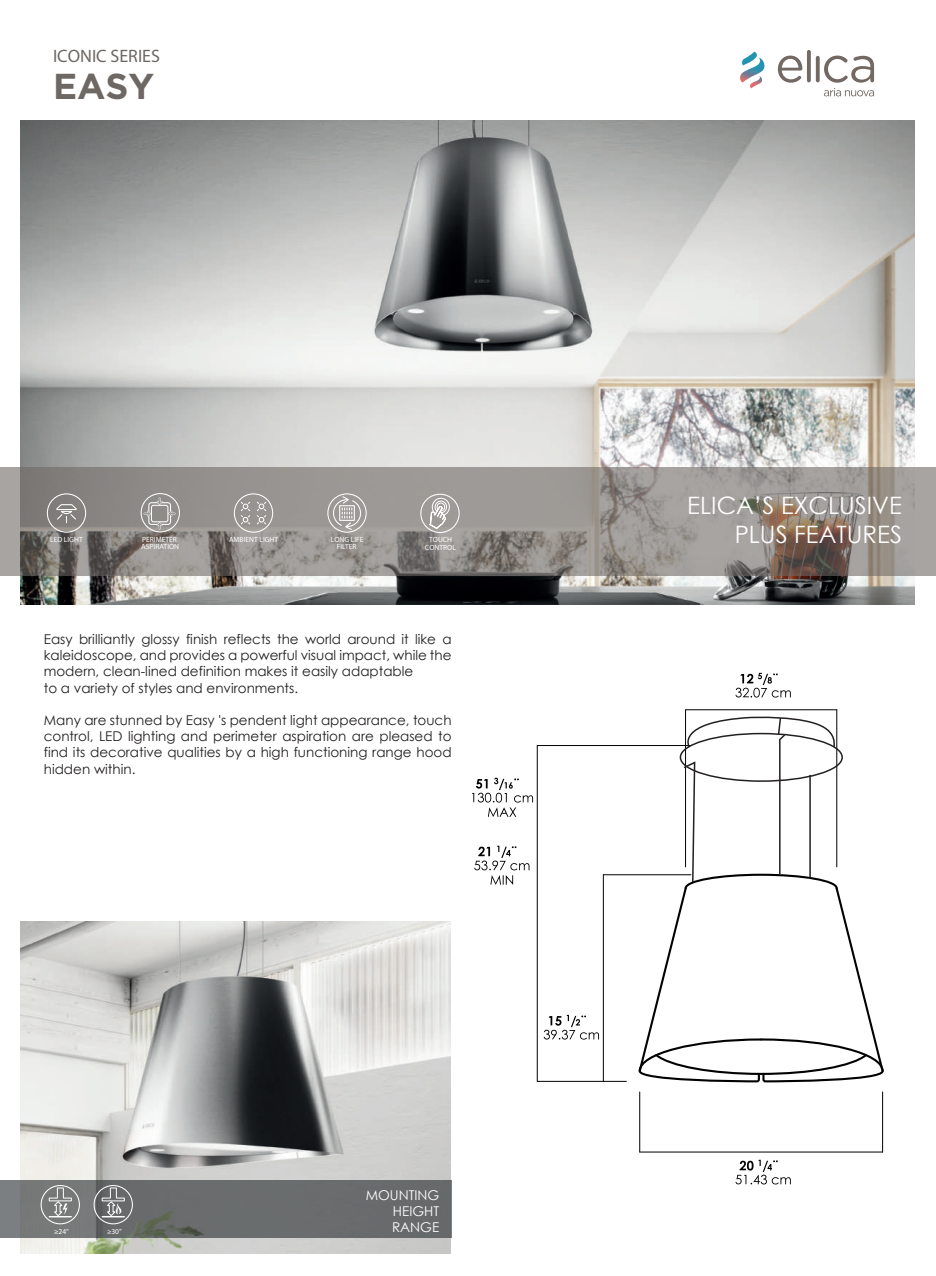
<style>
.page{position:relative;width:936px;height:1276px;background:#fff}
.page>*{position:absolute;margin:0;border:0;box-sizing:border-box;transform-origin:0 0}
.t1{font:700 36px "Gotham";color:#6e6864}
.t2{font:24px/28.8px "Century Gothic";color:#fffefe;text-align:right}
.t3{font:500 18px "Gotham";color:#6e6864}
.t4{font:13.5px/16.2px "Century Gothic";color:#231f20}
.t5{font:13.5px/16.2px "Century Gothic";color:#fff;text-align:right}
.t6{font:condensed 7.5px/7.5px "Helvetica LT Std";color:#fff;text-align:center}
</style>
<div class="page">
<img style="left:21px;top:121px;width:893px;height:483px">
<img style="left:21px;top:922px;width:430px;height:331px">
<svg style="left:0;top:468px;width:935px;height:108px;background:#938e8a"></svg>
<svg style="left:777px;top:56px;width:25px;height:27px"></svg>
<svg style="left:806px;top:50px;width:4px;height:32px"></svg>
<svg style="left:815px;top:56px;width:4px;height:26px"></svg>
<svg style="left:740px;top:52px;width:24px;height:36px"></svg>
<svg style="left:823px;top:56px;width:51px;height:40px"></svg>
<svg style="left:0;top:1180px;width:451px;height:58px;background:#6b6e6e"></svg>
<svg style="left:49px;top:1187px;width:23px;height:30px"></svg>
<div style="left:41px;top:1185px;width:39px;height:39px;border:1px solid #fff;border-radius:50%"></div>
<svg style="left:102px;top:1187px;width:23px;height:30px"></svg>
<div style="left:94px;top:1185px;width:39px;height:39px;border:1px solid #fff;border-radius:50%"></div>
<div style="left:234px;top:493px;width:39px;height:40px;border:1px solid #fff;border-radius:50%"></div>
<svg style="left:240px;top:501px;width:27px;height:24px"></svg>
<div style="left:47px;top:493px;width:39px;height:40px;border:1px solid #fff;border-radius:50%"></div>
<svg style="left:55px;top:503px;width:22px;height:20px"></svg>
<div style="left:327px;top:493px;width:39px;height:40px;border:1px solid #fff;border-radius:50%"></div>
<svg style="left:331px;top:495px;width:32px;height:36px"></svg>
<div style="left:141px;top:493px;width:39px;height:39px;border:1px solid #fff;border-radius:50%"></div>
<svg style="left:144px;top:498px;width:31px;height:31px"></svg>
<div style="left:151px;top:505px;width:17px;height:17px;border:1px solid #fff;border-radius:2px"></div>
<div style="left:420px;top:494px;width:39px;height:39px;border:1px solid #fff;border-radius:50%"></div>
<svg style="left:428px;top:496px;width:23px;height:33px"></svg>
<hr style="left:639px;top:1092px;width:1px;height:60px;background:#000001">
<hr style="left:882px;top:1092px;width:1px;height:60px;background:#000001">
<hr style="left:639px;top:1151px;width:243px;height:1px;background:#000001">
<hr style="left:537px;top:1081px;width:89px;height:1px;background:#000001">
<hr style="left:537px;top:745px;width:1px;height:336px;background:#000001">
<hr style="left:537px;top:745px;width:154px;height:1px;background:#000001">
<hr style="left:603px;top:874px;width:1px;height:207px;background:#000001">
<hr style="left:603px;top:874px;width:88px;height:1px;background:#000001">
<hr style="left:685px;top:710px;width:1px;height:157px;background:#000001">
<hr style="left:836px;top:710px;width:1px;height:157px;background:#000001">
<hr style="left:685px;top:709px;width:151px;height:1px;background:#000001">
<svg style="left:735px;top:673px;width:55px;height:24px"></svg>
<svg style="left:735px;top:1159px;width:55px;height:25px"></svg>
<svg style="left:543px;top:1015px;width:56px;height:24px"></svg>
<svg style="left:474px;top:845px;width:55px;height:39px"></svg>
<svg style="left:472px;top:777px;width:61px;height:40px"></svg>
<svg style="left:637px;top:715px;width:247px;height:368px"></svg>
<hr style="left:809px;top:775px;width:1px;height:102px;background:#231f20">
<h3 class="t3" style="left:53px;top:45px;width:108px">ICONIC SERIES</h3>
<h1 class="t1" style="left:53px;top:66px;width:103px">EASY</h1>
<p class="t6" style="left:141px;top:535px;width:39px;text-align:left">PERIMETER<br>ASPIRATION</p>
<p class="t6" style="left:425px;top:536px;width:32px">TOUCH<br>CONTROL</p>
<p class="t6" style="left:50px;top:535px;width:34px">LED LIGHT</p>
<p class="t6" style="left:229px;top:535px;width:51px">AMBIENT LIGHT</p>
<p class="t6" style="left:331px;top:535px;width:34px">LONG LIFE<br>FILTER</p>
<p class="t4" style="left:44px;top:631px;width:409px">Easy brilliantly glossy finish reflects the world around it like a kaleidoscope, and provides a powerful visual impact, while the modern, clean-lined definition makes it easily adaptable<br>to a variety of styles and environments.</p>
<p class="t4" style="left:44px;top:712px;width:409px;text-align:justify">Many are stunned by Easy 's pendent light appearance, touch control, LED lighting and perimeter aspiration are pleased to find its decorative qualities by a high functioning range hood hidden within.</p>
<p class="t5" style="left:365px;top:1186px;width:75px">MOUNTING<br>HEIGHT</p>
<p class="t6" style="left:54px;top:1227px;width:16px">≥24”</p>
<p class="t6" style="left:107px;top:1227px;width:16px">≥30”</p>
<p class="t5" style="left:392px;top:1219px;width:49px">RANGE</p>
<h2 class="t2" style="left:687px;top:490px;width:216px">ELICA’S EXCLUSIVE<br>PLUS FEATURES</h2>
</div>
